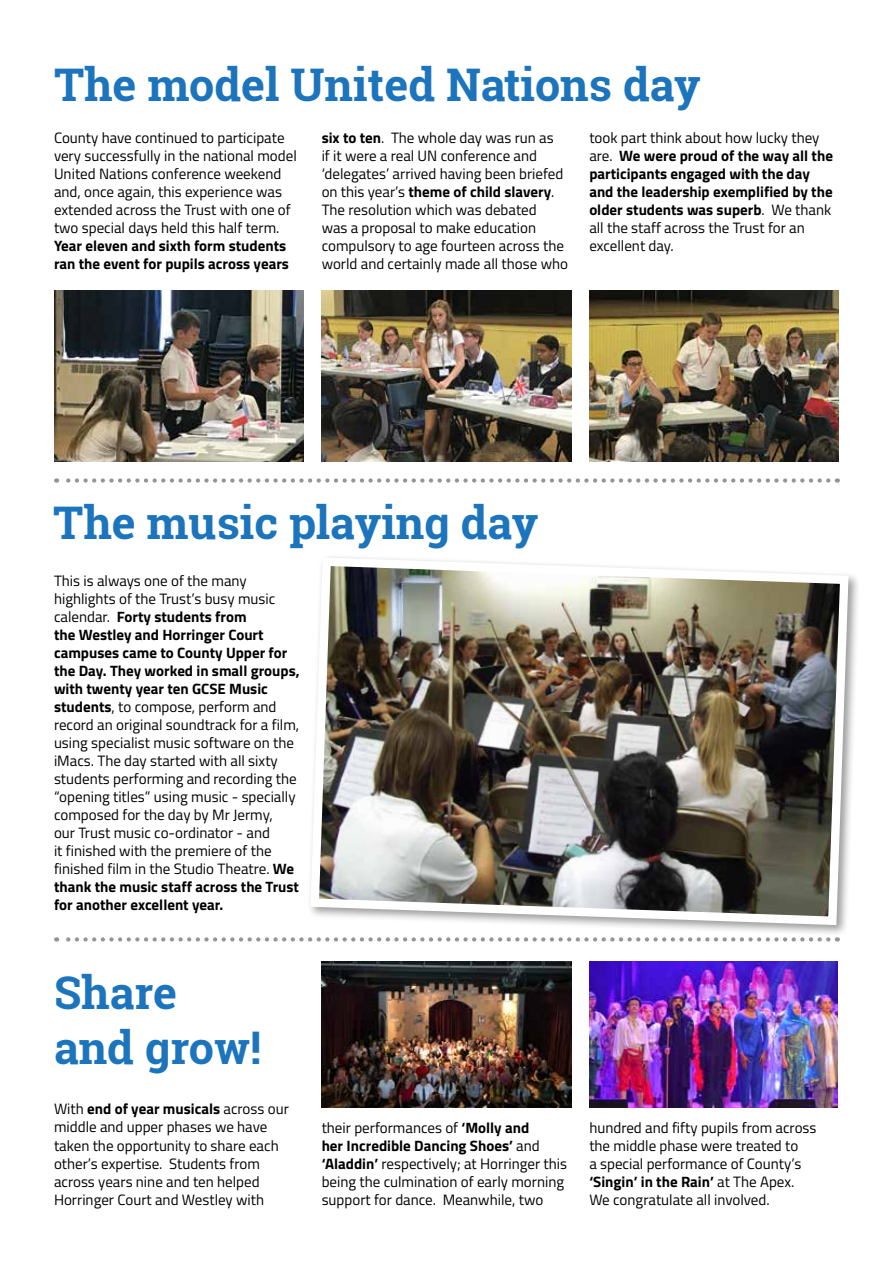
<style>
.page{position:relative;width:893px;height:1263px;background:#fff}
.page>*{position:absolute;margin:0;border:0;box-sizing:border-box;transform-origin:0 0}
.t1{font:700 45px/55.5px "Roboto Slab";color:#1c75bc}
.t2{font:15px/18px "Titillium";color:#000}
.t3{font:700 15px/18px "Titillium";color:#000}
.s1{font-weight:700}
.s2{font-weight:400}
</style>
<div class="page">
<div style="left:307px;top:554px;width:553px;height:383px;background:#000;opacity:.4"></div>
<img style="left:307px;top:554px;width:546px;height:375px">
<img style="left:589px;top:291px;width:250px;height:171px">
<img style="left:54px;top:291px;width:250px;height:171px">
<img style="left:322px;top:291px;width:249px;height:171px">
<svg style="left:56px;top:937px;width:772px;height:4px"></svg>
<img style="left:589px;top:962px;width:249px;height:145px">
<img style="left:322px;top:962px;width:249px;height:145px">
<svg style="left:56px;top:478px;width:772px;height:5px"></svg>
<h1 class="t1" style="left:54px;top:57px;width:648px">The model United Nations day</h1>
<p class="t2" style="left:54px;top:128px;width:244px">County have continued to participate very successfully in the national model United Nations conference weekend and, once again, this experience was extended across the Trust with one of two special days held this half term.</p>
<p class="t3" style="left:54px;top:236px;width:236px">Year eleven and sixth form students ran the event for pupils across years</p>
<p class="t2" style="left:322px;top:128px;width:248px"><span class="s1">six to ten</span>. The whole day was run as<br>if it were a real UN conference and ‘delegates’ arrived having been briefed on this year’s <span class="s1">theme of child slavery</span>.<br>The resolution which was debated<br>was a proposal to make education compulsory to age fourteen across the world and certainly made all those who</p>
<p class="t3" style="left:589px;top:128px;width:245px"><span class="s2">took part think about how lucky they are.</span> We were proud of the way all the participants engaged with the day and the leadership exemplified by the older students was superb<span class="s2">. We thank all the staff across the Trust for an excellent day.</span></p>
<h1 class="t1" style="left:53px;top:494px;width:487px">The music playing day</h1>
<p class="t2" style="left:54px;top:571px;width:247px">This is always one of the many highlights of the Trust’s busy music calendar. <span class="s1">Forty students from<br>the Westley and Horringer Court campuses came to County Upper for the Day. They worked in small groups, with twenty year ten GCSE Music students</span>, to compose, perform and record an original soundtrack for a film, using specialist music software on the iMacs. The day started with all sixty students performing and recording the “opening titles” using music - specially composed for the day by Mr Jermy,<br>our Trust music co-ordinator - and<br>it finished with the premiere of the finished film in the Studio Theatre. <span class="s1">We thank the music staff across the Trust for another excellent year.</span></p>
<h1 class="t1" style="left:54px;top:964px;width:209px">Share and grow!</h1>
<p class="t2" style="left:54px;top:1099px;width:236px">With <span class="s1">end of year musicals</span> across our middle and upper phases we have taken the opportunity to share each other’s expertise. Students from across years nine and ten helped Horringer Court and Westley with</p>
<p class="t2" style="left:322px;top:1117px;width:247px">their performances of <span class="s1">‘Molly and<br>her Incredible Dancing Shoes’</span> and <span class="s1">‘Aladdin’</span> respectively; at Horringer this being the culmination of early morning support for dance. Meanwhile, two</p>
<p class="t2" style="left:589px;top:1117px;width:229px">hundred and fifty pupils from across the middle phase were treated to<br>a special performance of County’s <span class="s1">‘Singin’ in the Rain’</span> at The Apex.<br>We congratulate all involved.</p>
</div>
